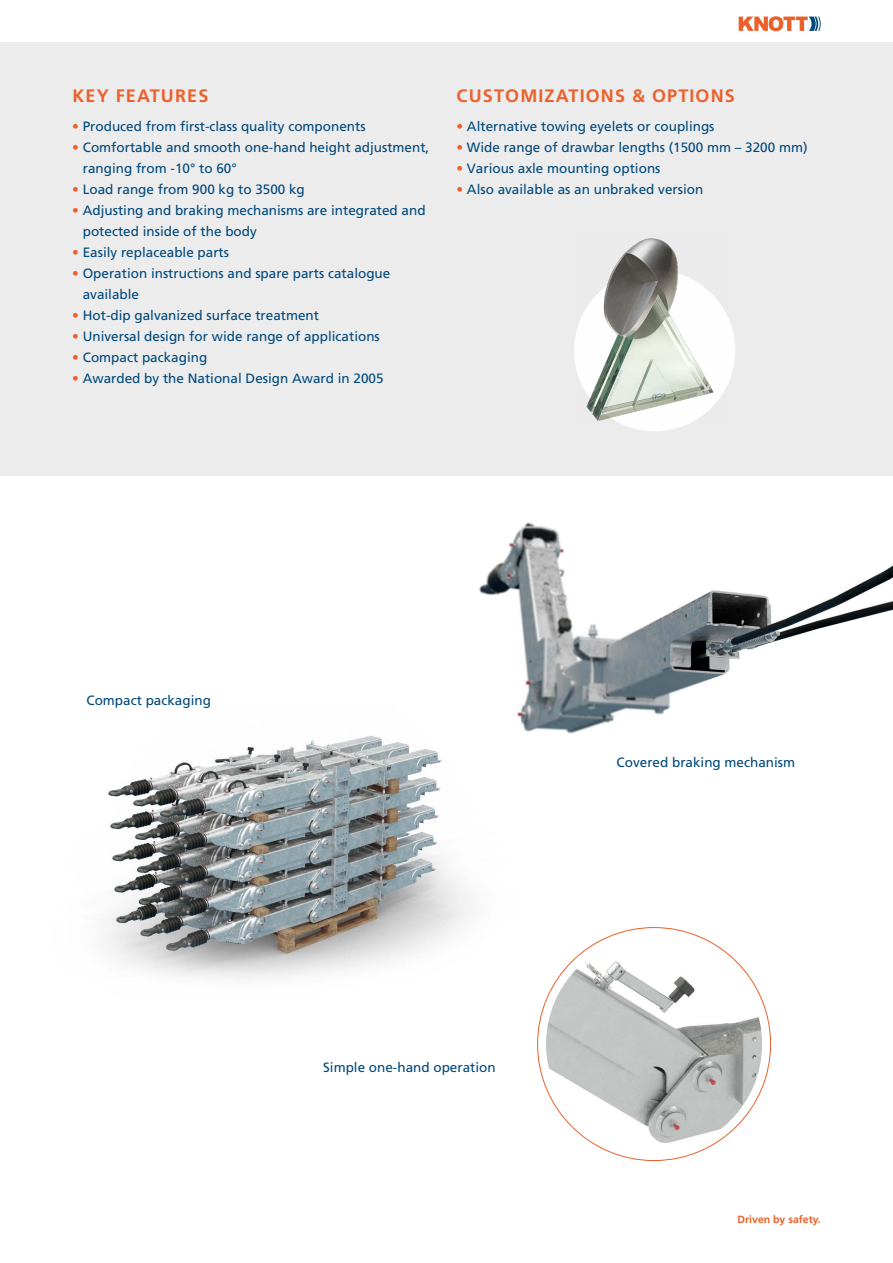
<style>
.page{position:relative;width:893px;height:1263px;background:#fff}
.page>*{position:absolute;margin:0;border:0;box-sizing:border-box;transform-origin:0 0}
.t1{font:700 18px "Frutiger CE";letter-spacing:.065em;color:#eb602b}
.t2{font:13.5px/21px "Frutiger CE";color:#00497b}
.t3{font:700 10.5px "Frutiger CE";color:#eb602b}
.s1{color:#eb602b}
</style>
<div class="page">
<img style="left:479px;top:522px;width:414px;height:212px">
<img style="left:103px;top:690px;width:416px;height:289px">
<div style="left:0;top:43px;width:893px;height:433px;background:#ececed"></div>
<svg style="left:739px;top:16px;width:82px;height:15px"></svg>
<img style="left:546px;top:936px;width:216px;height:216px;border-radius:108px">
<div style="left:574px;top:270px;width:161px;height:161px;background:#fff;border-radius:50%"></div>
<img style="left:574px;top:238px;width:152px;height:187px">
<h1 class="t1" style="left:72px;top:85px;width:138px">KEY FEATURES</h1>
<p class="t2" style="left:72px;top:116px;width:295px"><span class="s1">•</span> Produced from first-class quality components</p>
<p class="t2" style="left:83px;top:137px;width:348px;text-indent:-11px"><span class="s1">•</span> Comfortable and smooth one-hand height adjustment, ranging from -10° to 60°</p>
<p class="t2" style="left:72px;top:179px;width:234px"><span class="s1">•</span> Load range from 900 kg to 3500 kg</p>
<p class="t2" style="left:83px;top:200px;width:344px;text-indent:-11px"><span class="s1">•</span> Adjusting and braking mechanisms are integrated and potected inside of the body</p>
<p class="t2" style="left:72px;top:242px;width:158px"><span class="s1">•</span> Easily replaceable parts</p>
<p class="t2" style="left:83px;top:263px;width:309px;text-indent:-11px"><span class="s1">•</span> Operation instructions and spare parts catalogue available</p>
<p class="t2" style="left:72px;top:305px;width:248px"><span class="s1">•</span> Hot-dip galvanized surface treatment</p>
<p class="t2" style="left:72px;top:326px;width:309px"><span class="s1">•</span> Universal design for wide range of applications</p>
<p class="t2" style="left:72px;top:347px;width:137px"><span class="s1">•</span> Compact packaging</p>
<p class="t2" style="left:72px;top:368px;width:313px"><span class="s1">•</span> Awarded by the National Design Award in 2005</p>
<h1 class="t1" style="left:457px;top:85px;width:280px">CUSTOMIZATIONS &amp; OPTIONS</h1>
<p class="t2" style="left:456px;top:116px;width:260px"><span class="s1">•</span> Alternative towing eyelets or couplings</p>
<p class="t2" style="left:456px;top:137px;width:353px"><span class="s1">•</span> Wide range of drawbar lengths (1500 mm – 3200 mm)</p>
<p class="t2" style="left:456px;top:158px;width:206px"><span class="s1">•</span> Various axle mounting options</p>
<p class="t2" style="left:456px;top:179px;width:248px"><span class="s1">•</span> Also available as an unbraked version</p>
<p class="t2" style="left:86px;top:689px;width:126px">Compact packaging</p>
<p class="t2" style="left:617px;top:752px;width:180px">Covered braking mechanism</p>
<p class="t2" style="left:323px;top:1057px;width:174px">Simple one-hand operation</p>
<p class="t3" style="left:738px;top:1214px;width:85px">Driven by safety.</p>
</div>
